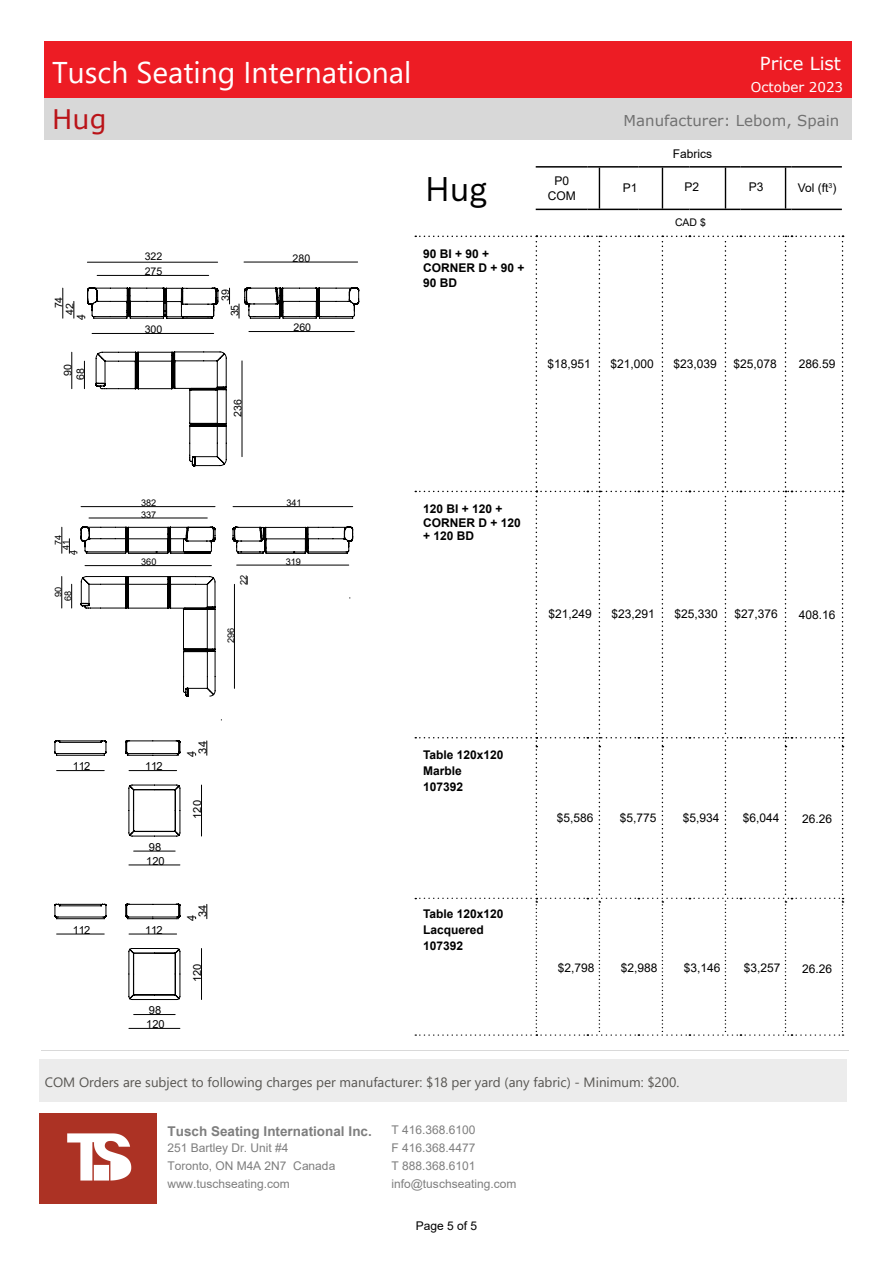
<style>
.page{position:relative;width:893px;height:1263px;background:#fff}
.page>*{position:absolute;margin:0;border:0;box-sizing:border-box;transform-origin:0 0}
.t1{font:33px "Neufile Grotesk";color:#000}
.t2{font:30px "Segoe UI";color:#fff}
.t3{font:27px "Verdana";color:#ba1419}
.t4{font:18px "Verdana";color:#fff}
.t5{font:15px "Verdana";letter-spacing:.005em;color:#717171}
.t6{font:13.5px "Segoe UI";color:#575551}
.t7{font:700 13.5px "Arial";color:#7e7e7e}
.t8{font:13.5px "Verdana";color:#fff}
.t9{font:12px/18px "Arial";color:#7e7e7e}
.t10{font:700 12px/14.4px "Arial";color:#000}
.t11{font:12px "Arial";color:#000}
.t12{font:12px/14.4px "Arial";color:#000;text-align:center}
.t13{font:11.1px/11.2px "Arial";color:#000}
.t14{font:10.65px "Arial";color:#000}
.t15{font:10.5px "Arial";color:#000}
.t16{font:9.15px/7.5px "Arial";color:#000;text-align:center}
.s1{font-style:inherit}
</style>
<div class="page">
<svg style="left:415px;top:236px;width:428px;height:800px"></svg>
<hr style="left:536px;top:166px;width:51px;height:2px;background:#000">
<hr style="left:587px;top:166px;width:51px;height:2px;background:#000">
<hr style="left:638px;top:166px;width:51px;height:2px;background:#000">
<hr style="left:689px;top:166px;width:51px;height:2px;background:#000">
<hr style="left:740px;top:166px;width:51px;height:2px;background:#000">
<hr style="left:791px;top:166px;width:51px;height:2px;background:#000">
<hr style="left:536px;top:209px;width:51px;height:1px;background:#000">
<hr style="left:587px;top:209px;width:51px;height:1px;background:#000">
<hr style="left:638px;top:209px;width:51px;height:1px;background:#000">
<hr style="left:689px;top:209px;width:51px;height:1px;background:#000">
<hr style="left:740px;top:209px;width:51px;height:1px;background:#000">
<hr style="left:791px;top:209px;width:51px;height:1px;background:#000">
<hr style="left:599px;top:168px;width:1px;height:41px;background:#000">
<hr style="left:662px;top:168px;width:1px;height:41px;background:#000">
<hr style="left:725px;top:168px;width:1px;height:41px;background:#000">
<hr style="left:785px;top:168px;width:1px;height:41px;background:#000">
<hr style="left:244px;top:262px;width:114px;height:1px;background:#000">
<svg style="left:84px;top:361px;width:1px;height:28px"></svg>
<hr style="left:72px;top:352px;width:1px;height:37px;background:#000">
<svg style="left:74px;top:301px;width:1px;height:17px"></svg>
<hr style="left:63px;top:288px;width:1px;height:30px;background:#000">
<hr style="left:97px;top:275px;width:112px;height:1px;background:#000">
<hr style="left:87px;top:262px;width:131px;height:1px;background:#000">
<svg style="left:87px;top:287px;width:272px;height:179px"></svg>
<hr style="left:233px;top:506px;width:120px;height:1px;background:#000">
<svg style="left:71px;top:584px;width:1px;height:24px"></svg>
<svg style="left:62px;top:576px;width:1px;height:32px"></svg>
<hr style="left:89px;top:518px;width:118px;height:1px;background:#000">
<hr style="left:81px;top:506px;width:134px;height:1px;background:#000">
<svg style="left:62px;top:527px;width:1px;height:26px"></svg>
<svg style="left:69px;top:539px;width:1px;height:14px"></svg>
<svg style="left:81px;top:527px;width:272px;height:169px"></svg>
<hr style="left:201px;top:785px;width:1px;height:51px;background:#000">
<hr style="left:129px;top:865px;width:51px;height:1px;background:#000">
<hr style="left:134px;top:851px;width:41px;height:1px;background:#000">
<svg style="left:207px;top:741px;width:1px;height:14px"></svg>
<svg style="left:55px;top:740px;width:126px;height:96px"></svg>
<hr style="left:201px;top:948px;width:1px;height:51px;background:#000">
<hr style="left:129px;top:1028px;width:51px;height:1px;background:#000">
<hr style="left:134px;top:1014px;width:41px;height:1px;background:#000">
<svg style="left:207px;top:904px;width:1px;height:15px"></svg>
<svg style="left:55px;top:904px;width:126px;height:96px"></svg>
<div style="left:44px;top:41px;width:807px;height:64px;background:#ed1c24"></div>
<div style="left:44px;top:98px;width:807px;height:42px;background:#d8d8d8"></div>
<img style="left:40px;top:1113px;width:116px;height:90px">
<div style="left:40px;top:1059px;width:807px;height:42px;background:#ececec"></div>
<hr style="left:41px;top:1050px;width:808px;height:1px;background:#d9d9d9">
<h2 class="t2" style="left:52px;top:44px;width:361px">Tusch Seating International</h2>
<h3 class="t4" style="left:760px;top:51px;width:83px">Price List</h3>
<h3 class="t3" style="left:52px;top:101px;width:56px">Hug</h3>
<p class="t5" style="left:623px;top:111px;width:217px">Manufacturer: Lebom, Spain</p>
<p class="t8" style="left:751px;top:78px;width:94px">October 2023</p>
<p class="t14" style="left:51px;top:308px;width:13px;rotate:-90deg">74</p>
<p class="t14" style="left:62px;top:315px;width:13px;rotate:-90deg">42</p>
<p class="t14" style="left:73px;top:320px;width:7px;rotate:-90deg">4</p>
<p class="t14" style="left:60px;top:376px;width:13px;rotate:-90deg">90</p>
<p class="t14" style="left:73px;top:380px;width:13px;rotate:-90deg">68</p>
<p class="t16" style="left:54px;top:550px;width:17px;rotate:-90deg">74<br>41</p>
<p class="t16" style="left:69px;top:555px;width:7px;rotate:-90deg">4</p>
<p class="t16" style="left:54px;top:597px;width:12px;rotate:-90deg">90</p>
<p class="t16" style="left:64px;top:601px;width:12px;rotate:-90deg">68</p>
<p class="t14" style="left:145px;top:249px;width:19px">322</p>
<p class="t14" style="left:145px;top:264px;width:19px">275</p>
<p class="t14" style="left:145px;top:322px;width:19px">300</p>
<p class="t16" style="left:141px;top:499px;width:17px">382</p>
<p class="t16" style="left:141px;top:511px;width:17px">337</p>
<p class="t16" style="left:141px;top:558px;width:17px">360</p>
<p class="t14" style="left:218px;top:301px;width:13px;rotate:-90deg">39</p>
<p class="t14" style="left:228px;top:316px;width:13px;rotate:-90deg">35</p>
<p class="t14" style="left:231px;top:417px;width:19px;rotate:-90deg">236</p>
<p class="t16" style="left:240px;top:585px;width:12px;rotate:-90deg">22</p>
<p class="t16" style="left:227px;top:643px;width:17px;rotate:-90deg">296</p>
<p class="t14" style="left:293px;top:251px;width:19px">280</p>
<p class="t14" style="left:293px;top:320px;width:19px">260</p>
<p class="t16" style="left:286px;top:499px;width:17px">341</p>
<p class="t16" style="left:286px;top:558px;width:17px">319</p>
<p class="t13" style="left:73px;top:760px;width:19px">112</p>
<p class="t13" style="left:145px;top:760px;width:19px">112</p>
<p class="t13" style="left:149px;top:841px;width:14px">98</p>
<p class="t13" style="left:146px;top:855px;width:20px">120</p>
<p class="t13" style="left:73px;top:924px;width:19px">112</p>
<p class="t13" style="left:145px;top:924px;width:19px">112</p>
<p class="t13" style="left:149px;top:1004px;width:14px">98</p>
<p class="t13" style="left:146px;top:1018px;width:20px">120</p>
<p class="t13" style="left:186px;top:754px;width:14px;text-indent:-3px;rotate:-90deg">4<br>34</p>
<p class="t13" style="left:191px;top:819px;width:20px;rotate:-90deg">120</p>
<p class="t13" style="left:186px;top:917px;width:14px;text-indent:-3px;rotate:-90deg">4<br>34</p>
<p class="t13" style="left:191px;top:982px;width:20px;rotate:-90deg">120</p>
<h1 class="t1" style="left:425px;top:169px;width:64px">Hug</h1>
<p class="t10" style="left:423px;top:247px;width:103px">90 BI + 90 +<br>CORNER D + 90 +<br>90 BD</p>
<p class="t12" style="left:673px;top:146px;width:41px">Fabrics</p>
<p class="t12" style="left:548px;top:174px;width:29px">P0<br>COM</p>
<p class="t12" style="left:623px;top:181px;width:16px">P1</p>
<p class="t12" style="left:684px;top:180px;width:16px">P2</p>
<p class="t12" style="left:749px;top:180px;width:16px">P3</p>
<p class="t12" style="left:798px;top:181px;width:40px">Vol (ft<sup>3</sup>)</p>
<p class="t15" style="left:675px;top:215px;width:32px">CAD $</p>
<p class="t11" style="left:547px;top:356px;width:45px"><span class="s1">$</span>18,951</p>
<p class="t11" style="left:610px;top:356px;width:45px"><span class="s1">$</span>21,000</p>
<p class="t11" style="left:673px;top:356px;width:45px"><span class="s1">$</span>23,039</p>
<p class="t11" style="left:733px;top:356px;width:45px"><span class="s1">$</span>25,078</p>
<p class="t12" style="left:799px;top:357px;width:38px">286<span class="s1">.</span>59</p>
<p class="t10" style="left:423px;top:501px;width:99px;line-height:14px">120 BI + 120 +<br>CORNER D + 120 + 120 BD</p>
<p class="t11" style="left:548px;top:605px;width:45px"><span class="s1">$</span>21,249</p>
<p class="t11" style="left:611px;top:605px;width:45px"><span class="s1">$</span>23,291</p>
<p class="t11" style="left:674px;top:605px;width:45px"><span class="s1">$</span>25,330</p>
<p class="t11" style="left:734px;top:605px;width:45px"><span class="s1">$</span>27,376</p>
<p class="t12" style="left:799px;top:608px;width:38px">408<span class="s1">.1</span>6</p>
<p class="t10" style="left:423px;top:746px;width:82px;line-height:16.6px">Table 120x120<br>Marble</p>
<p class="t10" style="left:423px;top:779px;width:42px">107392</p>
<p class="t10" style="left:423px;top:906px;width:82px;line-height:15.9px">Table 120x120<br>Lacquered<br>107392</p>
<p class="t11" style="left:557px;top:809px;width:38px"><span class="s1">$</span>5,586</p>
<p class="t11" style="left:620px;top:809px;width:38px"><span class="s1">$</span>5,775</p>
<p class="t11" style="left:683px;top:809px;width:38px"><span class="s1">$</span>5,934</p>
<p class="t12" style="left:743px;top:810px;width:38px">$6,<span class="s1">044</span></p>
<p class="t12" style="left:802px;top:811px;width:32px">26<span class="s1">.</span>26</p>
<p class="t11" style="left:558px;top:960px;width:38px"><span class="s1">$</span>2,798</p>
<p class="t11" style="left:621px;top:960px;width:38px"><span class="s1">$</span>2,988</p>
<p class="t12" style="left:684px;top:961px;width:38px">$3,<span class="s1">146</span></p>
<p class="t12" style="left:744px;top:961px;width:38px">$3,<span class="s1">257</span></p>
<p class="t12" style="left:802px;top:961px;width:32px">26<span class="s1">.</span>26</p>
<p class="t6" style="left:45px;top:1069px;width:636px">COM Orders are subject to following charges per manufacturer: $18 per yard (any fabric) - Minimum: $200.</p>
<p class="t7" style="left:168px;top:1123px;width:206px">Tusch Seating International Inc.</p>
<p class="t9" style="left:168px;top:1139px;width:169px">251 Bartley Dr. Unit #4<br>Toronto, ON M4A 2N7 Canada www.tuschseating.com</p>
<p class="t9" style="left:391px;top:1121px;width:126px">T 416.368.6100<br>F 416.368.4477<br>T 888.368.6101 info@tuschseating.com</p>
<p class="t12" style="left:416px;top:1219px;width:63px">Page 5 of 5</p>
</div>
